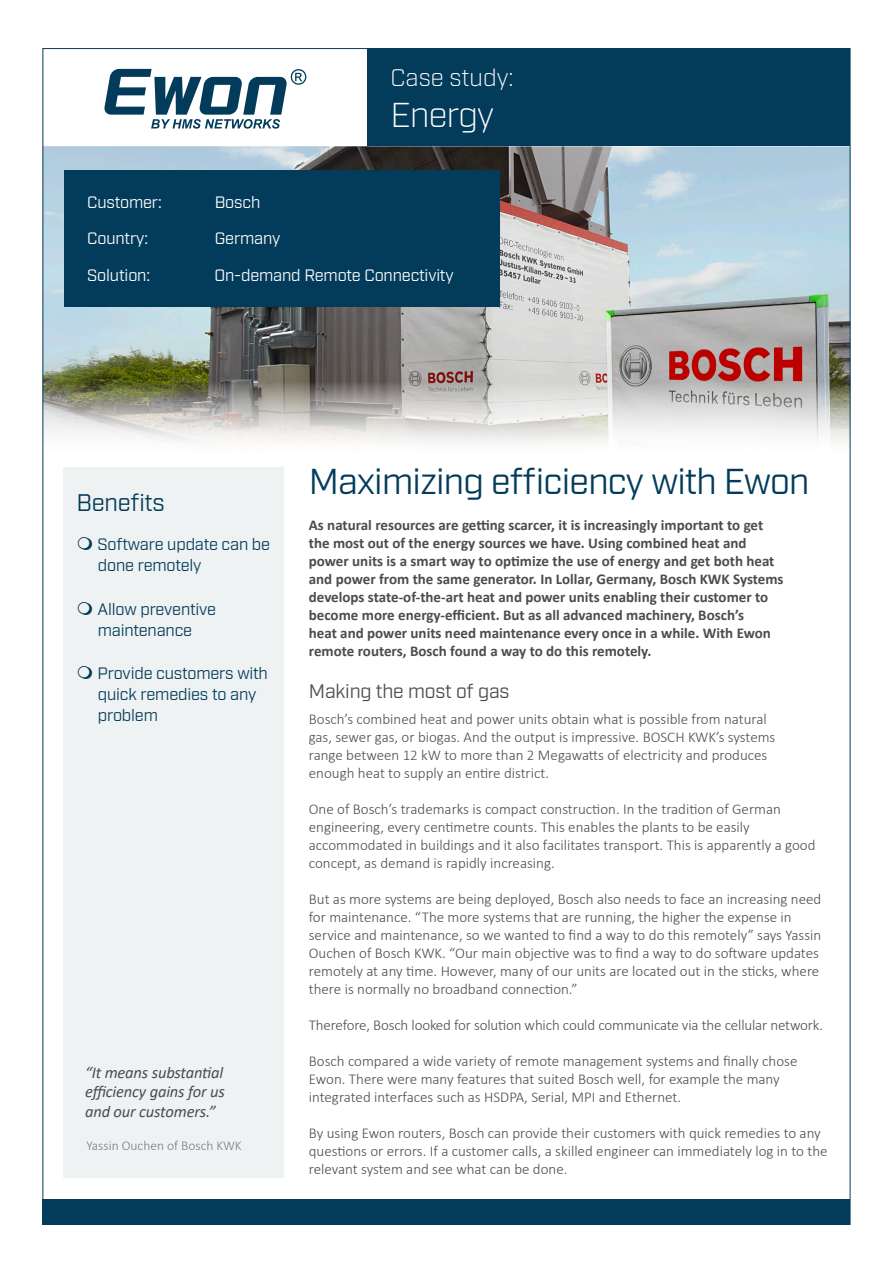
<style>
.page{position:relative;width:893px;height:1263px;background:#fff}
.page>*{position:absolute;margin:0;border:0;box-sizing:border-box;transform-origin:0 0}
._01_corps_de_texte{font:36px "Industry";letter-spacing:-.02em;color:#033c5b}
.t1{font:300 34.5px "Industry";letter-spacing:-.02em;color:#fff}
.t2{font:300 24px "Industry";color:#fff}
._01_corps_de_texte-2{font:24px "Industry";letter-spacing:-.01em;color:#033c5b}
._01_corps_de_texte-3{font:19.5px "Industry";letter-spacing:-.01em;color:#4b4c4d}
._01_corps_de_texte-4{font:16.5px/21px "Industry";letter-spacing:-.01em;color:#033c5b}
.standard_column{font:16.5px "Industry";letter-spacing:-.01em;color:#fff}
._01_corps_de_texte-5{font:italic 16.5px/19.8px "Calibri";letter-spacing:-.01em;color:#4b4c4d;text-align:justify}
._01_corps_de_texte-6{font:300 15px/18px "Calibri";color:#4b4c4d}
._01_corps_de_texte-7{font:700 15px "Calibri";color:#4b4c4d}
._01_corps_de_texte-8{font:300 13.5px "Calibri";color:#797b7e}
</style>
<div class="page">
<img style="left:45px;top:146px;width:803px;height:297px">
<svg style="left:104px;top:69px;width:202px;height:60px"></svg>
<div style="left:367px;top:48px;width:483px;height:98px;background:#033c5b"></div>
<div style="left:64px;top:170px;width:436px;height:136px;background:#033c5b"></div>
<div style="left:64px;top:468px;width:220px;height:710px;background:#eff2f3"></div>
<div style="left:43px;top:1199px;width:807px;height:26px;background:#033c5b"></div>
<p class="t2" style="left:390px;top:63px;width:125px">Case study:</p>
<p class="t1" style="left:390px;top:94px;width:105px">Energy</p>
<p class="standard_column" style="left:87px;top:192px;width:76px">Customer:</p>
<p class="standard_column" style="left:215px;top:192px;width:47px">Bosch</p>
<p class="standard_column" style="left:87px;top:229px;width:62px">Country:</p>
<p class="standard_column" style="left:215px;top:229px;width:67px">Germany</p>
<p class="standard_column" style="left:87px;top:266px;width:64px">Solution:</p>
<p class="standard_column" style="left:214px;top:266px;width:241px">On-demand Remote Connectivity</p>
<p class="_01_corps_de_texte-2" style="left:77px;top:488px;width:90px">Benefits</p>
<p class="_01_corps_de_texte-4" style="left:98px;top:534px;width:174px">Software update can be</p>
<p class="_01_corps_de_texte-4" style="left:98px;top:555px;width:105px">done remotely</p>
<p class="_01_corps_de_texte-4" style="left:98px;top:599px;width:120px">Allow preventive</p>
<p class="_01_corps_de_texte-4" style="left:98px;top:620px;width:96px">maintenance</p>
<p class="_01_corps_de_texte-4" style="left:98px;top:663px;width:172px">Provide customers with</p>
<p class="_01_corps_de_texte-4" style="left:98px;top:684px;width:160px">quick remedies to any problem</p>
<p class="_01_corps_de_texte-5" style="left:85px;top:1061px;width:141px">“It means substantial efficiency gains for us and our customers.”</p>
<p class="_01_corps_de_texte-8" style="left:86px;top:1137px;width:157px">Yassin Ouchen of Bosch KWK</p>
<p class="_01_corps_de_texte" style="left:309px;top:460px;width:502px">Maximizing efficiency with Ewon</p>
<p class="_01_corps_de_texte-7" style="left:309px;top:514px;width:456px">As natural resources are getting scarcer, it is increasingly important to get</p>
<p class="_01_corps_de_texte-7" style="left:309px;top:532px;width:439px">the most out of the energy sources we have. Using combined heat and</p>
<p class="_01_corps_de_texte-7" style="left:309px;top:550px;width:467px">power units is a smart way to optimize the use of energy and get both heat</p>
<p class="_01_corps_de_texte-7" style="left:309px;top:568px;width:476px">and power from the same generator. In Lollar, Germany, Bosch KWK Systems</p>
<p class="_01_corps_de_texte-7" style="left:309px;top:586px;width:461px">develops state-of-the-art heat and power units enabling their customer to</p>
<p class="_01_corps_de_texte-7" style="left:309px;top:604px;width:437px">become more energy-efficient. But as all advanced machinery, Bosch’s</p>
<p class="_01_corps_de_texte-7" style="left:309px;top:622px;width:464px">heat and power units need maintenance every once in a while. With Ewon</p>
<p class="_01_corps_de_texte-7" style="left:309px;top:640px;width:344px">remote routers, Bosch found a way to do this remotely.</p>
<p class="_01_corps_de_texte-3" style="left:309px;top:679px;width:202px">Making the most of gas</p>
<p class="_01_corps_de_texte-6" style="left:309px;top:710px;width:459px">Bosch’s combined heat and power units obtain what is possible from natural</p>
<p class="_01_corps_de_texte-6" style="left:309px;top:728px;width:468px">gas, sewer gas, or biogas. And the output is impressive. BOSCH KWK’s systems</p>
<p class="_01_corps_de_texte-6" style="left:309px;top:746px;width:460px">range between 12 kW to more than 2 Megawatts of electricity and produces</p>
<p class="_01_corps_de_texte-6" style="left:309px;top:764px;width:242px">enough heat to supply an entire district.</p>
<p class="_01_corps_de_texte-6" style="left:309px;top:800px;width:508px">One of Bosch’s trademarks is compact construction. In the tradition of German engineering, every centimetre counts. This enables the plants to be easily accommodated in buildings and it also facilitates transport. This is apparently a good concept, as demand is rapidly increasing.</p>
<p class="_01_corps_de_texte-6" style="left:309px;top:890px;width:514px">But as more systems are being deployed, Bosch also needs to face an increasing need for maintenance. “The more systems that are running, the higher the expense in service and maintenance, so we wanted to find a way to do this remotely” says Yassin Ouchen of Bosch KWK. “Our main objective was to find a way to do software updates remotely at any time. However, many of our units are located out in the sticks, where there is normally no broadband connection.”</p>
<p class="_01_corps_de_texte-6" style="left:309px;top:1016px;width:516px">Therefore, Bosch looked for solution which could communicate via the cellular network.</p>
<p class="_01_corps_de_texte-6" style="left:309px;top:1052px;width:490px">Bosch compared a wide variety of remote management systems and finally chose<br>Ewon. There were many features that suited Bosch well, for example the many integrated interfaces such as HSDPA, Serial, MPI and Ethernet.</p>
<p class="_01_corps_de_texte-6" style="left:309px;top:1124px;width:520px">By using Ewon routers, Bosch can provide their customers with quick remedies to any questions or errors. If a customer calls, a skilled engineer can immediately log in to the relevant system and see what can be done.</p>
</div>
